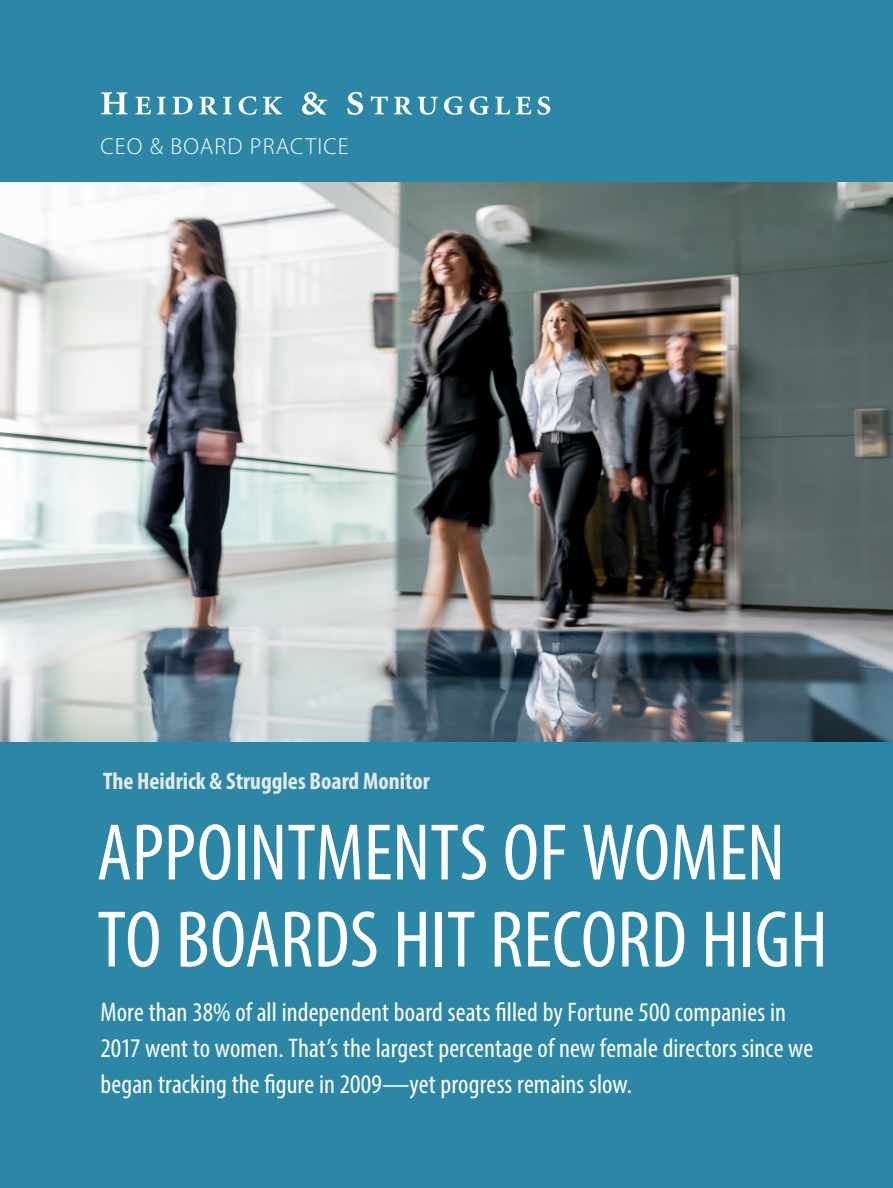
<style>
.page{position:relative;width:893px;height:1188px;background:#fff}
.page>*{position:absolute;margin:0;border:0;box-sizing:border-box;transform-origin:0 0}
.t1{font:condensed 81px "Myriad Pro";color:#fff}
.t2{font:condensed 27px/36px "Myriad Pro";letter-spacing:.005em;color:#fff}
.t3{font:700 condensed 24px "Myriad Pro";color:#e4ebf1}
.t4{font:300 23.25px "Myriad Pro";letter-spacing:.05em;color:#fff}
</style>
<div class="page">
<img style="left:0;top:181px;width:893px;height:561px">
<div style="left:0;top:0;width:893px;height:181px;background:#2c87a7"></div>
<div style="left:0;top:742px;width:893px;height:446px;background:#2c87a7"></div>
<svg style="left:101px;top:92px;width:27px;height:22px"></svg>
<svg style="left:135px;top:97px;width:16px;height:17px"></svg>
<svg style="left:157px;top:97px;width:9px;height:17px"></svg>
<svg style="left:172px;top:97px;width:21px;height:17px"></svg>
<svg style="left:199px;top:97px;width:18px;height:18px"></svg>
<svg style="left:223px;top:97px;width:9px;height:17px"></svg>
<svg style="left:239px;top:96px;width:18px;height:19px"></svg>
<svg style="left:263px;top:97px;width:19px;height:17px"></svg>
<svg style="left:302px;top:92px;width:25px;height:23px"></svg>
<svg style="left:347px;top:92px;width:16px;height:23px"></svg>
<svg style="left:371px;top:96px;width:17px;height:18px"></svg>
<svg style="left:394px;top:97px;width:44px;height:18px"></svg>
<svg style="left:444px;top:96px;width:19px;height:19px"></svg>
<svg style="left:470px;top:96px;width:19px;height:19px"></svg>
<svg style="left:495px;top:97px;width:15px;height:17px"></svg>
<svg style="left:516px;top:97px;width:15px;height:17px"></svg>
<svg style="left:537px;top:96px;width:13px;height:19px"></svg>
<p class="t4" style="left:101px;top:133px;width:250px">CEO &amp; BOARD PRACTICE</p>
<p class="t3" style="left:103px;top:766px;width:328px">The Heidrick &amp; Struggles Board Monitor</p>
<p class="t1" style="left:97px;top:804px;width:689px">APPOINTMENTS OF WOMEN</p>
<p class="t1" style="left:97px;top:891px;width:732px">TO BOARDS HIT RECORD HIGH</p>
<p class="t2" style="left:101px;top:994px;width:714px">More than 38% of all independent board seats filled by Fortune 500 companies in<br>2017 went to women. That’s the largest percentage of new female directors since we began tracking the figure in 2009—yet progress remains slow.</p>
</div>
